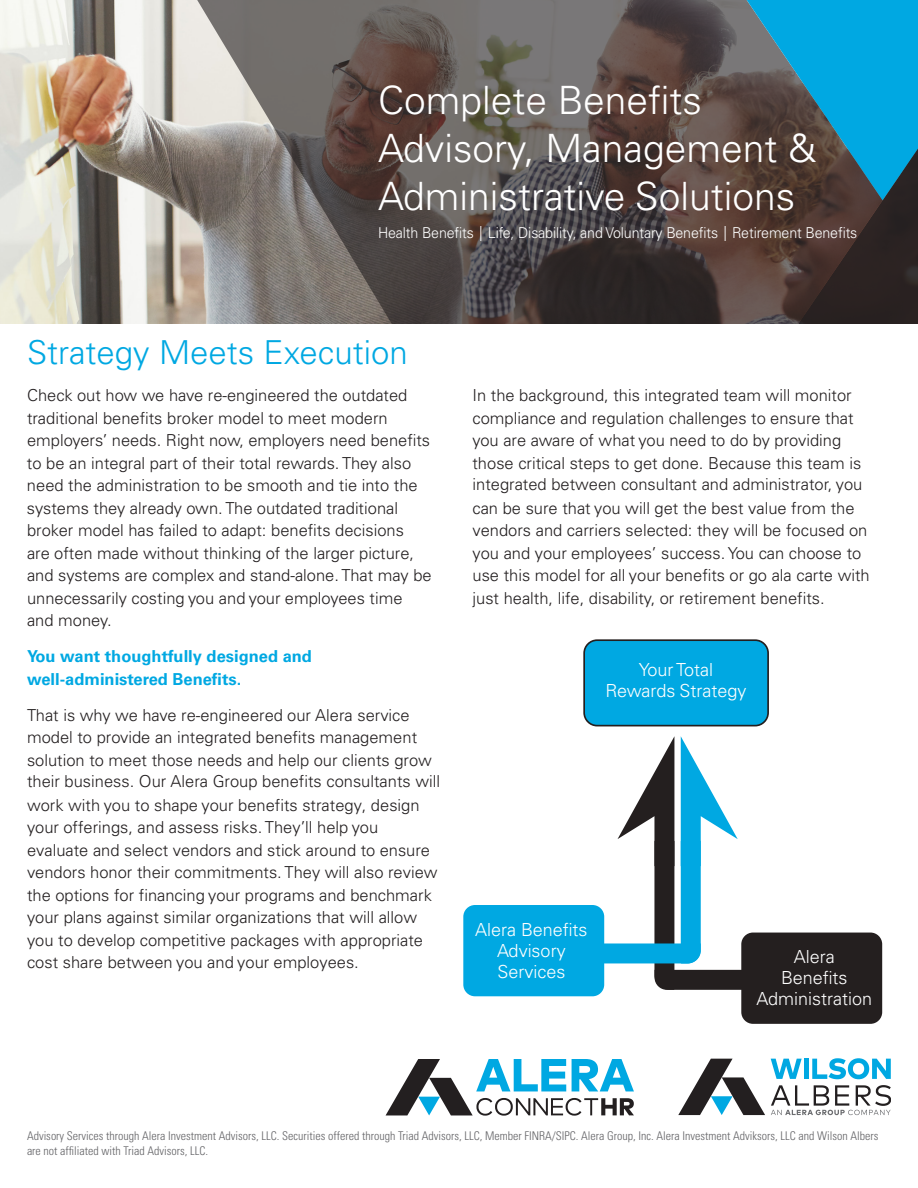
<style>
.page{position:relative;width:918px;height:1188px;background:#fff}
.page>*{position:absolute;margin:0;border:0;box-sizing:border-box;transform-origin:0 0}
.t1{font:300 39px/48px "Univers LT Pro 45";color:#fff}
.t2{font:300 33px "Univers";color:#00a8e2}
.t3{font:300 18px/21px "Univers LT Pro 45";color:#fff;text-align:center}
.t4{font:300 16.5px/22.5px "Univers LT Pro 45";color:#231f20}
.t5{font:700 16.5px/22.5px "Univers LT Pro 65";color:#00a8e2}
.t6{font:300 15px "Univers LT Pro 45";letter-spacing:-.01em;color:#fff;scale:.95 1}
.t7{font:300 condensed 12px/15px "Univers";color:#636366}
</style>
<div class="page">
<div style="left:584px;top:640px;width:184px;height:86px;background:#00a8e2;border-radius:13px"></div>
<div style="left:583px;top:639px;width:186px;height:87px;border:2px solid #241f1f;border-radius:13px"></div>
<svg style="left:598px;top:736px;width:149px;height:254px"></svg>
<div style="left:741px;top:933px;width:141px;height:91px;background:#241f1f;border-radius:12px"></div>
<div style="left:463px;top:905px;width:141px;height:91px;background:#00a8e2;border-radius:12px"></div>
<img style="left:0;top:0;width:189px;height:324px">
<svg style="left:189px;top:0;width:558px;height:324px;background:#665d5a"></svg>
<svg style="left:747px;top:0;width:171px;height:324px;background:#2e6072"></svg>
<svg style="left:678px;top:1059px;width:87px;height:56px"></svg>
<svg style="left:771px;top:1059px;width:31px;height:20px"></svg>
<div style="left:804px;top:1059px;width:5px;height:20px;background:#00a8e2"></div>
<svg style="left:812px;top:1058px;width:79px;height:21px"></svg>
<svg style="left:771px;top:1085px;width:120px;height:30px"></svg>
<svg style="left:386px;top:1059px;width:248px;height:57px"></svg>
<svg style="left:480px;top:226px;width:1px;height:15px"></svg>
<svg style="left:725px;top:226px;width:1px;height:15px"></svg>
<h1 class="t1" style="left:378px;top:75px;width:440px">Complete Benefits<br>Advisory, Management &amp;<br>Administrative Solutions</h1>
<p class="t6" style="left:378px;top:223px;width:506px">Health Benefits Life, Disability, and Voluntary Benefits Retirement Benefits</p>
<h2 class="t2" style="left:27px;top:332px;width:382px">Strategy Meets Execution</h2>
<p class="t4" style="left:27px;top:384px;width:406px">Check out how we have re-engineered the outdated traditional benefits broker model to meet modern employers’ needs. Right now, employers need benefits to be an integral part of their total rewards. They also need the administration to be smooth and tie into the systems they already own. The outdated traditional broker model has failed to adapt: benefits decisions<br>are often made without thinking of the larger picture, and systems are complex and stand-alone. That may be unnecessarily costing you and your employees time and money.</p>
<p class="t5" style="left:27px;top:644px;width:287px">You want thoughtfully designed and well-administered Benefits.</p>
<p class="t4" style="left:27px;top:703px;width:415px;line-height:22px">That is why we have re-engineered our Alera service model to provide an integrated benefits management solution to meet those needs and help our clients grow their business. Our Alera Group benefits consultants will</p>
<p class="t4" style="left:27px;top:793px;width:412px">work with you to shape your benefits strategy, design your offerings, and assess risks. They’ll help you evaluate and select vendors and stick around to ensure vendors honor their commitments. They will also review the options for financing your programs and benchmark your plans against similar organizations that will allow you to develop competitive packages with appropriate cost share between you and your employees.</p>
<p class="t4" style="left:472px;top:384px;width:391px">In the background, this integrated team will monitor compliance and regulation challenges to ensure that you are aware of what you need to do by providing those critical steps to get done. Because this team is integrated between consultant and administrator, you</p>
<p class="t4" style="left:472px;top:496px;width:399px">can be sure that you will get the best value from the vendors and carriers selected: they will be focused on you and your employees’ success. You can choose to use this model for all your benefits or go ala carte with just health, life, disability, or retirement benefits.</p>
<p class="t3" style="left:605px;top:658px;width:143px">Your Total<br>Rewards Strategy</p>
<p class="t3" style="left:475px;top:919px;width:114px">Alera Benefits<br>Advisory<br>Services</p>
<p class="t3" style="left:756px;top:946px;width:117px">Alera<br>Benefits<br>Administration</p>
<p class="t7" style="left:27px;top:1129px;width:853px">Advisory Services through Alera Investment Advisors, LLC. Securities offered through Triad Advisors, LLC, Member FINRA/SIPC. Alera Group, Inc. Alera Investment Adviksors, LLC and Wilson Albers are not affiliated with Triad Advisors, LLC.</p>
</div>
